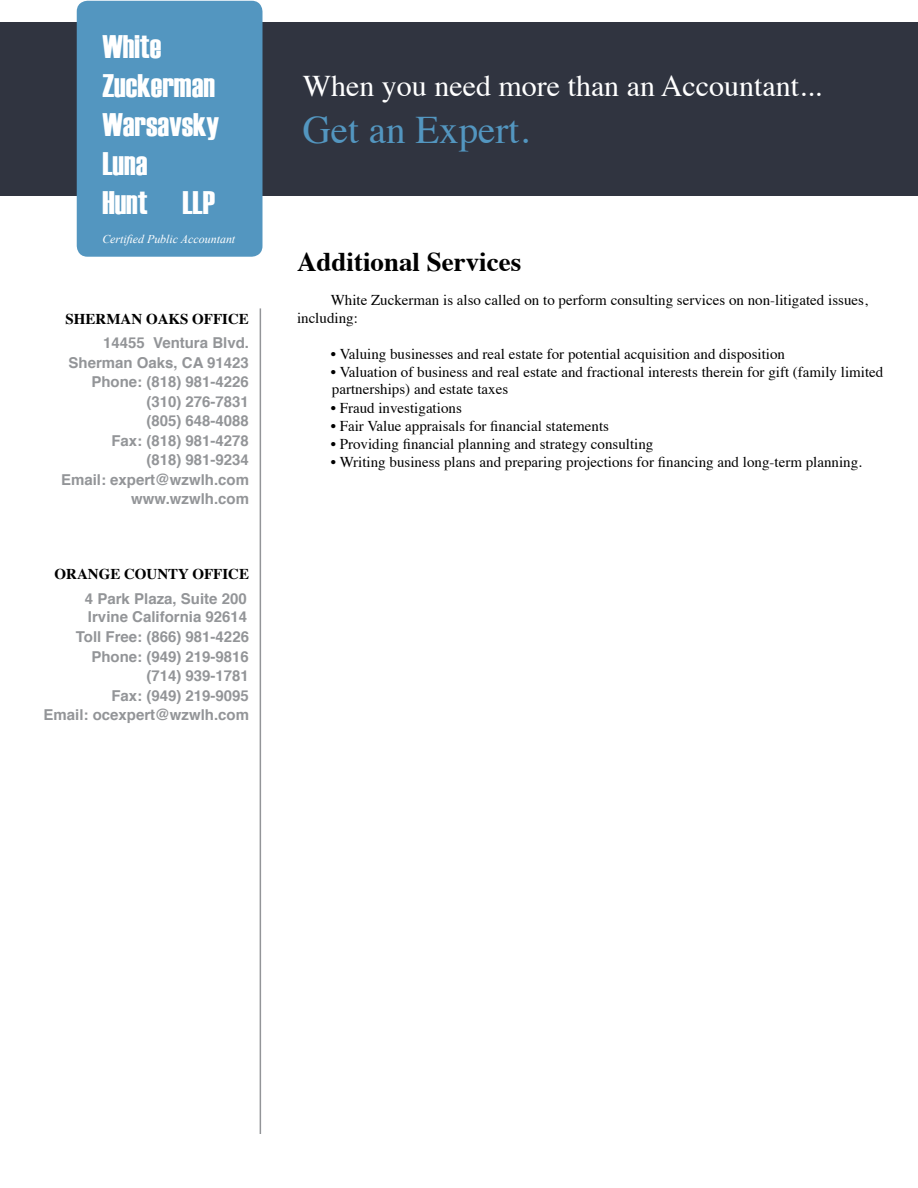
<style>
.page{position:relative;width:918px;height:1188px;background:#fff}
.page>*{position:absolute;margin:0;border:0;box-sizing:border-box;transform-origin:0 0}
.t1{font:39px "Times";color:#5396c0}
.t2{font:32.55px/39px "Haettenschweiler";color:#fff}
.t3{font:30px "Times";color:#fff}
.t4{font:700 27px "Times";color:#000}
.t5{font:15px/18px "Times";color:#000}
.t6{font:700 15px/19.5px "Helvetica";color:#939598;text-align:right}
.t7{font:700 15px "Times";color:#000}
.t8{font:italic 12px "Times New Roman";color:#fff}
</style>
<div class="page">
<div style="left:0;top:22px;width:918px;height:174px;background:#303440"></div>
<div style="left:77px;top:1px;width:186px;height:256px;background:#5396c0;border-radius:11px"></div>
<hr style="left:260px;top:308px;width:1px;height:826px;background:#939598">
<h2 class="t2" style="left:102px;top:27px;width:118px">White<br>Zuckerman<br>Warsavsky<br>Luna<br>Hunt LLP</h2>
<p class="t8" style="left:102px;top:231px;width:134px">Certified Public Accountant</p>
<p class="t7" style="left:66px;top:305px;width:185px">SHERMAN OAKS OFFICE</p>
<p class="t6" style="left:61px;top:333px;width:190px">14455 Ventura Blvd.<br>Sherman Oaks, CA 91423<br>Phone: (818) 981-4226 (310) 276-7831<br>(805) 648-4088<br>Fax: (818) 981-4278<br>(818) 981-9234<br>Email: expert@wzwlh.com www.wzwlh.com</p>
<p class="t7" style="left:55px;top:560px;width:196px">ORANGE COUNTY OFFICE</p>
<p class="t6" style="left:85px;top:589px;width:164px;line-height:18.5px;text-align:left">4 Park Plaza, Suite 200<br>Irvine California 92614</p>
<p class="t6" style="left:44px;top:627px;width:207px">Toll Free: (866) 981-4226<br>Phone: (949) 219-9816<br>(714) 939-1781<br>Fax: (949) 219-9095<br>Email: ocexpert@wzwlh.com</p>
<h3 class="t3" style="left:303px;top:58px;width:521px">When you need more than an Accountant...</h3>
<h1 class="t1" style="left:303px;top:93px;width:228px">Get an Expert.</h1>
<h3 class="t4" style="left:297px;top:236px;width:226px">Additional Services</h3>
<p class="t5" style="left:297px;top:289px;width:572px;text-indent:34px">White Zuckerman is also called on to perform consulting services on non-litigated issues, including:</p>
<p class="t5" style="left:331px;top:343px;width:456px">• Valuing businesses and real estate for potential acquisition and disposition</p>
<p class="t5" style="left:331px;top:362px;width:554px;line-height:17.5px">• Valuation of business and real estate and fractional interests therein for gift (family limited partnerships) and estate taxes</p>
<p class="t5" style="left:331px;top:397px;width:133px">• Fraud investigations</p>
<p class="t5" style="left:331px;top:415px;width:280px">• Fair Value appraisals for financial statements</p>
<p class="t5" style="left:331px;top:433px;width:324px">• Providing financial planning and strategy consulting</p>
<p class="t5" style="left:331px;top:451px;width:533px">• Writing business plans and preparing projections for financing and long-term planning.</p>
</div>
